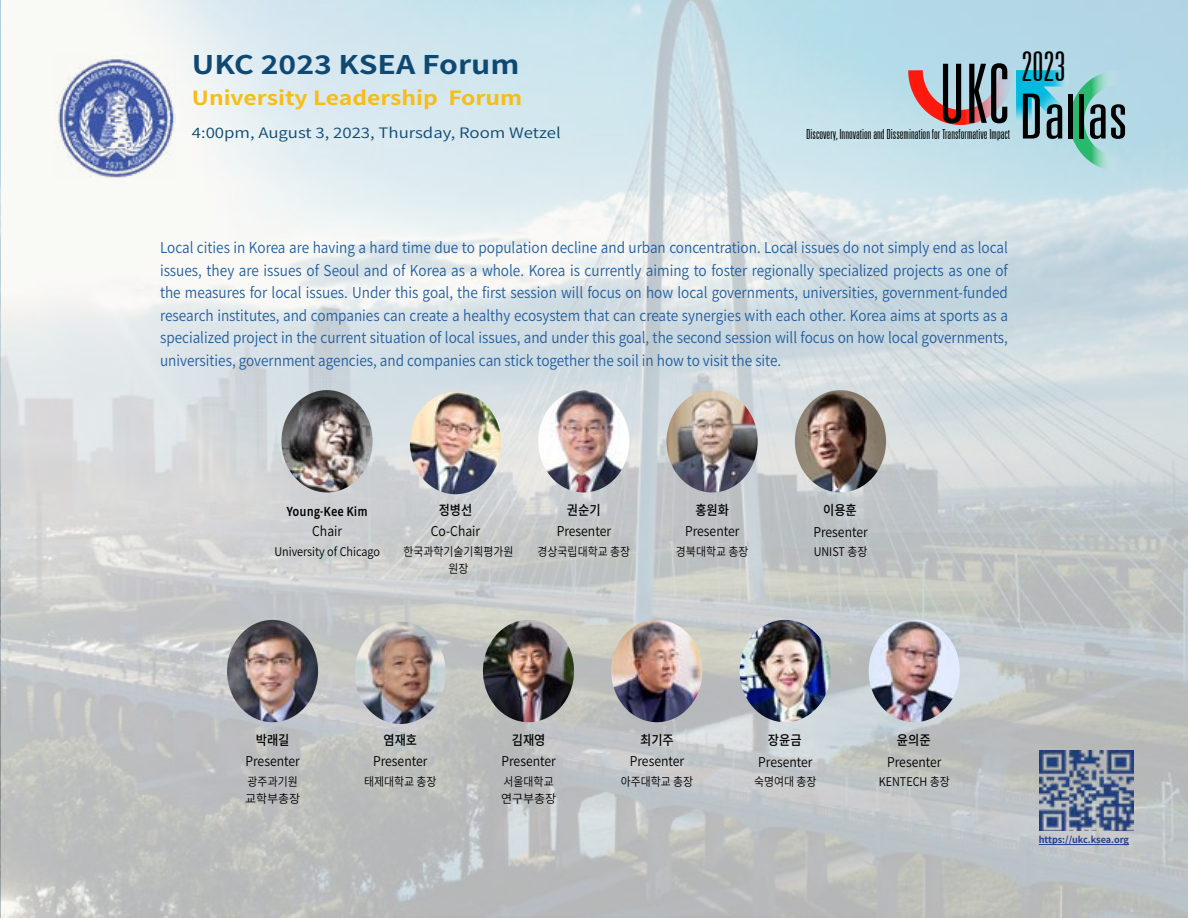
<style>
.page{position:relative;width:1188px;height:918px;background:#fff}
.page>*{position:absolute;margin:0;border:0;box-sizing:border-box;transform-origin:0 0}
.t1{font:300 ultra-condensed 81.9px "Univers LT";color:#000;scale:.96 1}
.t2{font:300 ultra-condensed 62.25px "Univers 49";color:#000;scale:1.21 1}
.t3{font:300 ultra-condensed 41.4px "Univers 49";color:#000;scale:.96 1}
.t4{font:700 25.65px "Source Han Sans K";color:#0f4972;scale:1.17 1}
.t5{font:700 19.5px "Source Han Sans K";color:#f8bc16;scale:1.17 1}
.t6{font:15px/22.5px "Source Han Sans K";color:#215e9e;text-align:justify;scale:.91 1}
.t7{font:14.4px "Source Han Sans K";color:#0f4972;scale:1.17 1}
.t8{font:300 ultra-condensed 13.95px "Univers LT";color:#000;scale:.96 1}
.t9{font:13.5px "Source Han Sans K";color:#000;scale:.91 1}
.t10{font:500 13.5px "Source Han Sans K";color:#000;scale:.91 1}
.t11{font:500 13.5px "Vista Sans OTCE";color:#000;scale:.9 1}
.t12{font:500 13.5px "Source Han Sans K";color:#000;scale:.9 1}
.t13{font:12px/16.5px "Source Han Sans K";color:#000;scale:.91 1}
.t14{font:700 9.3px "Source Han Sans K";color:#25408f}
</style>
<div class="page">
<img style="left:0;top:0;width:1187px;height:918px">
<svg style="left:901px;top:55px;width:233px;height:117px;background:#abcdd5"></svg>
<img style="left:54px;top:54px;width:122px;height:123px">
<img style="left:281px;top:390px;width:92px;height:102px">
<img style="left:1040px;top:750px;width:93px;height:80px">
<hr style="left:1039px;top:844px;width:90px;height:1px;background:#25408f">
<img style="left:538px;top:390px;width:91px;height:102px">
<img style="left:667px;top:390px;width:91px;height:102px">
<img style="left:795px;top:390px;width:91px;height:102px">
<img style="left:227px;top:620px;width:91px;height:102px">
<img style="left:410px;top:392px;width:91px;height:102px">
<img style="left:483px;top:620px;width:91px;height:102px">
<img style="left:611px;top:620px;width:91px;height:102px">
<img style="left:740px;top:620px;width:91px;height:102px">
<img style="left:355px;top:622px;width:91px;height:102px">
<img style="left:869px;top:620px;width:91px;height:102px">
<h3 class="t4" style="left:192px;top:51px;width:282px">UKC 2023 KSEA Forum</h3>
<h3 class="t5" style="left:192px;top:87px;width:284px">University Leadership Forum</h3>
<p class="t7" style="left:192px;top:124px;width:317px">4:00pm, August 3, 2023, Thursday, Room Wetzel</p>
<h1 class="t1" style="left:939px;top:51px;width:74px">UKC</h1>
<p class="t8" style="left:806px;top:126px;width:214px">Discovery, Innovation and Dissemination forTransformative Impact</p>
<h3 class="t3" style="left:1022px;top:45px;width:47px">2023</h3>
<h2 class="t2" style="left:1019px;top:84px;width:92px">Dallas</h2>
<p class="t6" style="left:160px;top:237px;width:933px">Local cities in Korea are having a hard time due to population decline and urban concentration. Local issues do not simply end as local issues, they are issues of Seoul and of Korea as a whole. Korea is currently aiming to foster regionally specialized projects as one of the measures for local issues. Under this goal, the first session will focus on how local governments, universities, government-funded research institutes, and companies can create a healthy ecosystem that can create synergies with each other. Korea aims at sports as a specialized project in the current situation of local issues, and under this goal, the second session will focus on how local governments, universities, government agencies, and companies can stick together the soil in how to visit the site.</p>
<p class="t11" style="left:287px;top:504px;width:92px">Young-Kee Kim</p>
<p class="t9" style="left:312px;top:524px;width:34px">Chair</p>
<p class="t13" style="left:274px;top:544px;width:118px">University of Chicago</p>
<p class="t12" style="left:439px;top:503px;width:39px">정병선</p>
<p class="t9" style="left:431px;top:524px;width:56px">Co-Chair</p>
<p class="t13" style="left:403px;top:544px;width:123px;text-align:center">한국과학기술기획평가원 원장</p>
<p class="t10" style="left:567px;top:503px;width:39px">권순기</p>
<p class="t9" style="left:557px;top:524px;width:61px">Presenter</p>
<p class="t13" style="left:538px;top:544px;width:103px">경상국립대학교 총장</p>
<p class="t10" style="left:695px;top:503px;width:39px">홍원화</p>
<p class="t10" style="left:823px;top:503px;width:39px">이용훈</p>
<p class="t9" style="left:685px;top:524px;width:61px">Presenter</p>
<p class="t9" style="left:813px;top:524px;width:61px">Presenter</p>
<p class="t13" style="left:676px;top:544px;width:81px">경북대학교 총장</p>
<p class="t13" style="left:814px;top:544px;width:61px">UNIST 총장</p>
<p class="t10" style="left:256px;top:733px;width:39px">박래길</p>
<p class="t9" style="left:245px;top:754px;width:61px">Presenter</p>
<p class="t13" style="left:245px;top:774px;width:62px">광주과기원 교학부총장</p>
<p class="t12" style="left:384px;top:733px;width:39px">염재호</p>
<p class="t9" style="left:373px;top:754px;width:61px">Presenter</p>
<p class="t13" style="left:364px;top:774px;width:81px">태제대학교 총장</p>
<p class="t10" style="left:512px;top:733px;width:39px">김재영</p>
<p class="t9" style="left:501px;top:754px;width:61px">Presenter</p>
<p class="t13" style="left:501px;top:774px;width:62px">서울대학교 연구부총장</p>
<p class="t10" style="left:640px;top:733px;width:39px">최기주</p>
<p class="t10" style="left:768px;top:733px;width:39px">장윤금</p>
<p class="t9" style="left:630px;top:754px;width:61px">Presenter</p>
<p class="t9" style="left:758px;top:754px;width:61px">Presenter</p>
<p class="t10" style="left:897px;top:733px;width:39px">윤의준</p>
<p class="t9" style="left:887px;top:754px;width:61px">Presenter</p>
<p class="t13" style="left:621px;top:774px;width:81px">아주대학교 총장</p>
<p class="t13" style="left:754px;top:774px;width:70px">숙명여대 총장</p>
<p class="t13" style="left:879px;top:774px;width:80px">KENTECH 총장</p>
<p class="t14" style="left:1039px;top:835px;width:92px">https://ukc.ksea.org</p>
</div>
